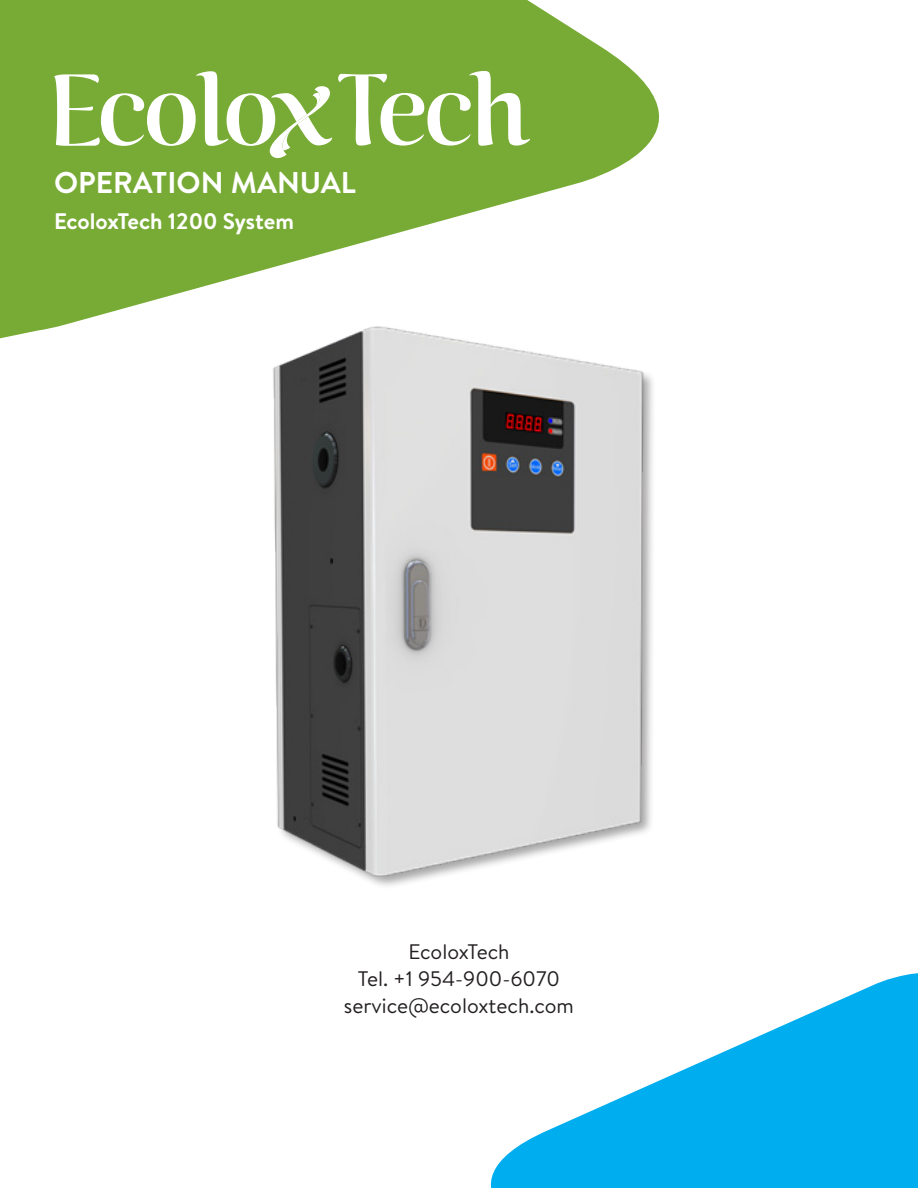
<style>
.page{position:relative;width:918px;height:1188px;background:#fff}
.page>*{position:absolute;margin:0;border:0;box-sizing:border-box;transform-origin:0 0}
.t1{font:700 30px "Brandon Text";color:#fff}
.t2{font:700 22.5px "Brandon Text";color:#fff}
.t3{font:21px "Brandon Text";color:#231f20}
</style>
<div class="page">
<svg style="left:0;top:0;width:659px;height:339px;fill:#78ab35"></svg>
<svg style="left:338px;top:71px;width:192px;height:75px"></svg>
<svg style="left:54px;top:71px;width:278px;height:87px"></svg>
<svg style="left:490px;top:973px;width:428px;height:215px;fill:#00aeef"></svg>
<img style="left:260px;top:301px;width:398px;height:585px">
<p class="t1" style="left:54px;top:162px;width:303px">OPERATION MANUAL</p>
<p class="t2" style="left:54px;top:205px;width:241px">EcoloxTech 1200 System</p>
<p class="t3" style="left:408px;top:937px;width:103px">EcoloxTech</p>
<p class="t3" style="left:358px;top:964px;width:204px">Tel. +1 954-900-6070</p>
<p class="t3" style="left:344px;top:991px;width:231px">service@ecoloxtech.com</p>
</div>
